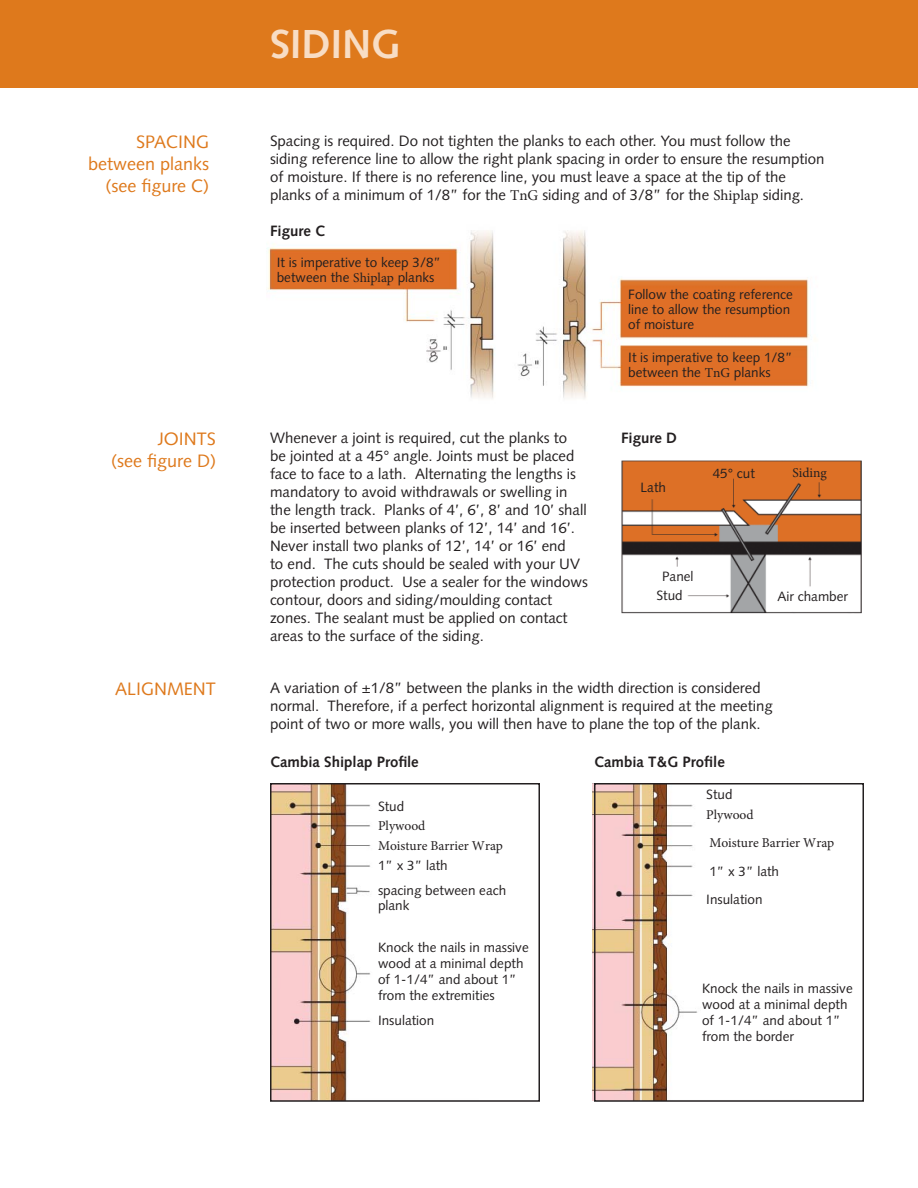
<style>
.page{position:relative;width:918px;height:1188px;background:#fff}
.page>*{position:absolute;margin:0;border:0;box-sizing:border-box;transform-origin:0 0}
.t1{font:700 40.5px "Syntax";color:#f8ddc4}
.t2{font:18px/21.6px "Syntax";color:#de791c;text-align:right}
.t3{font:15px/18px "Syntax";color:#231f20}
.t4{font:700 15px "Syntax";color:#231f20}
.t5{font:13.5px/15px "Syntax";color:#231f20}
.t6{font:13.5px/20.1px "Minion Pro";color:#231f20}
.s1{font-family:"Minion Pro"}
</style>
<div class="page">
<img style="left:267px;top:230px;width:542px;height:169px">
<div style="left:0;top:0;width:918px;height:88px;background:#de791c"></div>
<img style="left:273px;top:786px;width:98px;height:313px">
<div style="left:270px;top:783px;width:270px;height:319px;border:2px solid #231f20"></div>
<img style="left:593px;top:784px;width:105px;height:317px">
<div style="left:594px;top:783px;width:270px;height:319px;border:2px solid #231f20"></div>
<img style="left:621px;top:460px;width:241px;height:154px">
<p class="t2" style="left:88px;top:133px;width:123px">SPACING between planks (see figure C)</p>
<h1 class="t1" style="left:270px;top:27px;width:132px">SIDING</h1>
<p class="t3" style="left:270px;top:133px;width:556px">Spacing is required. Do not tighten the planks to each other. You must follow the siding reference line to allow the right plank spacing in order to ensure the resumption of moisture. If there is no reference line, you must leave a space at the tip of the planks of a minimum of 1/8” for the <span class="s1">TnG</span> siding and of 3/8” for the <span class="s1">Shiplap</span> siding<span class="s1">.</span></p>
<p class="t4" style="left:270px;top:225px;width:57px">Figure C</p>
<p class="t5" style="left:277px;top:256px;width:166px">It is imperative to keep 3/8” between the <span class="s1">Shiplap</span> planks</p>
<p class="t5" style="left:628px;top:289px;width:166px">Follow the coating reference line to allow the resumption of moisture</p>
<p class="t5" style="left:628px;top:352px;width:166px">It is imperative to keep 1/8” between the <span class="s1">TnG</span> planks</p>
<p class="t2" style="left:111px;top:430px;width:106px">JOINTS<br>(see figure D)</p>
<p class="t3" style="left:270px;top:430px;width:320px">Whenever a joint is required, cut the planks to<br>be jointed at a 45° angle. Joints must be placed face to face to a lath. Alternating the lengths is mandatory to avoid withdrawals or swelling in the length track. Planks of 4’, 6’, 8’ and 10’ shall be inserted between planks of 12’, 14’ and 16’.<br>Never install two planks of 12’, 14’ or 16’ end<br>to end. The cuts should be sealed with your UV protection product. Use a sealer for the windows contour, doors and siding/moulding contact zones. The sealant must be applied on contact areas to the surface of the siding.</p>
<p class="t2" style="left:115px;top:680px;width:102px">ALIGNMENT</p>
<p class="t3" style="left:270px;top:680px;width:504px">A variation of ±1/8” between the planks in the width direction is considered normal. Therefore, if a perfect horizontal alignment is required at the meeting point of two or more walls, you will then have to plane the top of the plank.</p>
<p class="t4" style="left:621px;top:432px;width:57px">Figure D</p>
<p class="t5" style="left:713px;top:467px;width:44px">45° cut</p>
<p class="t6" style="left:793px;top:463px;width:36px">Siding</p>
<p class="t5" style="left:641px;top:481px;width:27px">Lath</p>
<p class="t5" style="left:662px;top:570px;width:33px">Panel</p>
<p class="t5" style="left:656px;top:590px;width:28px">Stud</p>
<p class="t5" style="left:778px;top:590px;width:72px">Air chamber</p>
<p class="t4" style="left:270px;top:756px;width:150px">Cambia Shiplap Profi le</p>
<p class="t4" style="left:594px;top:756px;width:132px">Cambia T&amp;G Profile</p>
<p class="t5" style="left:378px;top:800px;width:28px">Stud</p>
<p class="t6" style="left:378px;top:816px;width:127px">Plywood<br>Moisture Barrier Wrap</p>
<p class="t5" style="left:378px;top:854px;width:130px;line-height:25.5px">1” x 3” lath<br>spacing between each</p>
<p class="t5" style="left:378px;top:900px;width:33px">plank</p>
<p class="t5" style="left:378px;top:941px;width:152px;line-height:15.8px">Knock the nails in massive wood at a minimal depth of 1-1/4” and about 1” from the extremities</p>
<p class="t5" style="left:378px;top:1014px;width:58px">Insulation</p>
<p class="t5" style="left:706px;top:789px;width:28px">Stud</p>
<p class="t6" style="left:706px;top:800px;width:130px;line-height:28.5px">Plywood<br>Moisture Barrier Wrap</p>
<p class="t5" style="left:706px;top:858px;width:74px;line-height:28.8px">1” x 3” lath<br>Insulation</p>
<p class="t5" style="left:702px;top:981px;width:152px;line-height:16.2px">Knock the nails in massive wood at a minimal depth of 1-1/4” and about 1” from the border</p>
</div>
